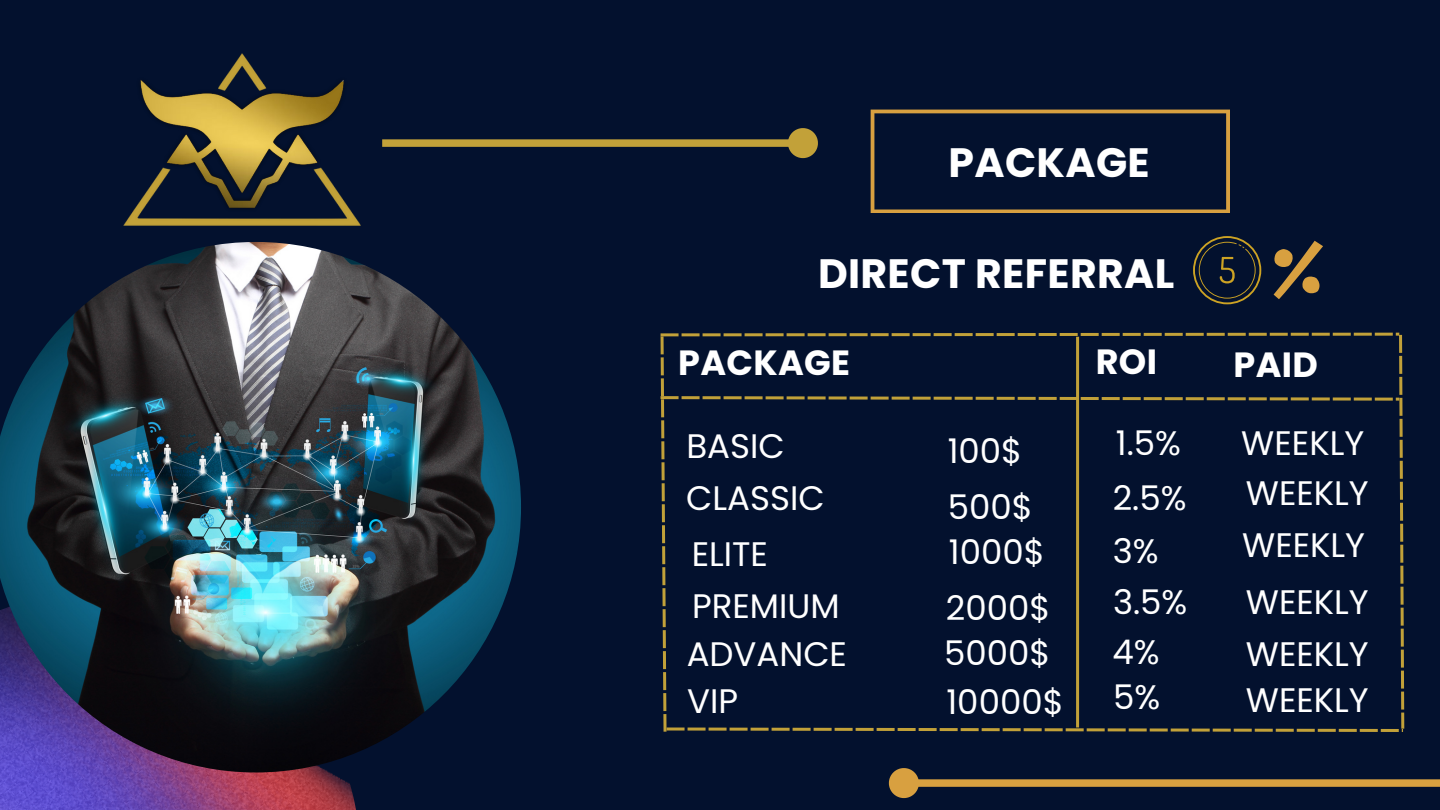
<style>
.page{position:relative;width:1440px;height:810px;background:#03112e}
.page>*{position:absolute;margin:0;border:0;box-sizing:border-box;transform-origin:0 0}
.t1{font:700 41px "Poppins";letter-spacing:.01em;color:#fff}
.t2{font:700 35px "Poppins";letter-spacing:.01em;color:#fff}
.t3{font:34px "Poppins";color:#fff}
</style>
<div class="page">
<div style="left:382px;top:139px;width:408px;height:8px;background:#c2a139"></div>
<svg style="left:783px;top:128px;width:35px;height:31px"></svg>
<div style="left:917px;top:779px;width:523px;height:8px;background:#d8a040"></div>
<svg style="left:888px;top:768px;width:36px;height:31px"></svg>
<svg style="left:871px;top:110px;width:359px;height:103px"></svg>
<svg style="left:661px;top:333px;width:743px;height:399px"></svg>
<svg style="left:1193px;top:236px;width:68px;height:68px"></svg>
<svg style="left:1274px;top:241px;width:49px;height:58px"></svg>
<img style="left:0;top:772px;width:356px;height:38px">
<img style="left:0;top:242px;width:521px;height:530px">
<img style="left:123px;top:53px;width:237px;height:172px">
<p class="t1" style="left:949px;top:134px;width:203px">PACKAGE</p>
<p class="t1" style="left:818px;top:245px;width:358px">DIRECT REFERRAL</p>
<p class="t2" style="left:678px;top:338px;width:173px">PACKAGE</p>
<p class="t2" style="left:1096px;top:337px;width:63px">ROI</p>
<p class="t3" style="left:686px;top:423px;width:100px">BASIC</p>
<p class="t3" style="left:948px;top:427px;width:76px">100$</p>
<p class="t3" style="left:948px;top:483px;width:87px">500$</p>
<p class="t3" style="left:949px;top:528px;width:98px">1000$</p>
<p class="t3" style="left:946px;top:584px;width:106px">2000$</p>
<p class="t3" style="left:944px;top:629px;width:108px">5000$</p>
<p class="t3" style="left:946px;top:679px;width:119px">10000$</p>
<p class="t3" style="left:686px;top:474px;width:140px">CLASSIC</p>
<p class="t3" style="left:692px;top:530px;width:78px">ELITE</p>
<p class="t3" style="left:692px;top:582px;width:149px">PREMIUM</p>
<p class="t3" style="left:687px;top:630px;width:162px">ADVANCE</p>
<p class="t3" style="left:687px;top:677px;width:53px">VIP</p>
<p class="t3" style="left:1116px;top:419px;width:67px">1.5%</p>
<p class="t3" style="left:1113px;top:474px;width:75px">2.5%</p>
<p class="t3" style="left:1113px;top:527px;width:47px">3%</p>
<p class="t3" style="left:1113px;top:579px;width:76px">3.5%</p>
<p class="t3" style="left:1113px;top:628px;width:49px">4%</p>
<p class="t3" style="left:1113px;top:674px;width:49px">5%</p>
<p class="t2" style="left:1234px;top:341px;width:86px">PAID</p>
<p class="t3" style="left:1241px;top:419px;width:124px">WEEKLY</p>
<p class="t3" style="left:1246px;top:469px;width:124px">WEEKLY</p>
<p class="t3" style="left:1242px;top:522px;width:124px">WEEKLY</p>
<p class="t3" style="left:1246px;top:579px;width:124px">WEEKLY</p>
<p class="t3" style="left:1246px;top:630px;width:124px">WEEKLY</p>
<p class="t3" style="left:1246px;top:676px;width:124px">WEEKLY</p>
</div>
